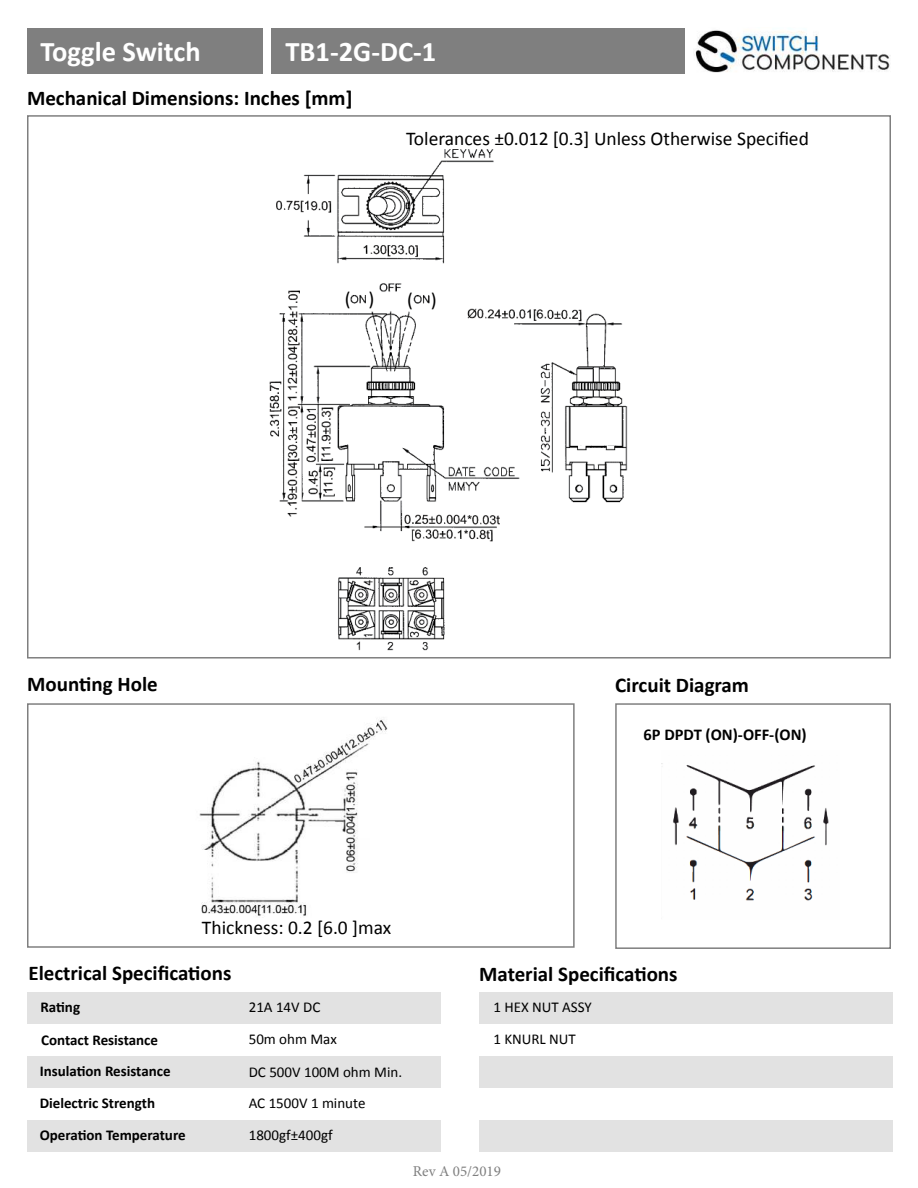
<style>
.page{position:relative;width:918px;height:1188px;background:#fff}
.page>*{position:absolute;margin:0;border:0;box-sizing:border-box;transform-origin:0 0}
.t1{font:700 28.5px "Calibri";color:#fff}
.t2{font:700 21px "Calibri";color:#000}
.t3{font:19.5px "Calibri";color:#000}
.t4{font:700 16.5px "Calibri";color:#000}
.t5{font:700 15px/32.1px "Calibri";color:#000}
.t6{font:15px/32px "Calibri";color:#000}
.t7{font:15px "Minion Pro";color:#7f7f7f}
</style>
<div class="page">
<img style="left:695px;top:30px;width:196px;height:43px">
<div style="left:27px;top:29px;width:236px;height:45px;background:#7f7f7f"></div>
<div style="left:27px;top:703px;width:548px;height:245px;border:2px solid #7f7f7f"></div>
<div style="left:615px;top:703px;width:276px;height:246px;border:2px solid #7f7f7f"></div>
<div style="left:27px;top:992px;width:414px;height:31px;background:#e2e2e2"></div>
<div style="left:479px;top:992px;width:414px;height:31px;background:#e2e2e2"></div>
<div style="left:27px;top:1056px;width:414px;height:32px;background:#e2e2e2"></div>
<div style="left:479px;top:1056px;width:414px;height:32px;background:#e2e2e2"></div>
<div style="left:27px;top:1120px;width:414px;height:32px;background:#e2e2e2"></div>
<div style="left:479px;top:1120px;width:414px;height:32px;background:#e2e2e2"></div>
<div style="left:271px;top:28px;width:414px;height:46px;background:#7f7f7f"></div>
<img style="left:199px;top:719px;width:189px;height:197px">
<img style="left:661px;top:763px;width:168px;height:138px">
<img style="left:269px;top:150px;width:359px;height:501px">
<h1 class="t1" style="left:40px;top:31px;width:162px">Toggle Switch</h1>
<h1 class="t1" style="left:286px;top:41px;width:152px">TB1-2G-DC-1</h1>
<p class="t2" style="left:27px;top:90px;width:327px">Mechanical Dimensions: Inches [mm]</p>
<p class="t3" style="left:406px;top:126px;width:404px">Tolerances ±0.012 [0.3] Unless Otherwise Speci昀椀ed</p>
<p class="t3" style="left:345px;top:291px;width:31px">( )</p>
<p class="t3" style="left:407px;top:292px;width:31px">( )</p>
<p class="t2" style="left:27px;top:669px;width:132px">Moun琀椀ng Hole</p>
<p class="t2" style="left:615px;top:671px;width:135px">Circuit Diagram</p>
<p class="t3" style="left:202px;top:921px;width:191px">Thickness: 0.2 [6.0 ]max</p>
<p class="t4" style="left:644px;top:728px;width:165px">6P DPDT (ON)-OFF-(ON)</p>
<p class="t2" style="left:28px;top:958px;width:205px">Electrical Speci昀椀ca琀椀ons</p>
<p class="t2" style="left:479px;top:959px;width:200px">Material Speci昀椀ca琀椀ons</p>
<p class="t5" style="left:40px;top:990px;width:119px;line-height:33px">Ra琀椀ng<br>Contact Resistance</p>
<p class="t5" style="left:40px;top:1055px;width:148px">Insula琀椀on Resistance<br>Dielectric Strength<br>Opera琀椀on Temperature</p>
<p class="t6" style="left:249px;top:992px;width:73px">21A 14V DC</p>
<p class="t6" style="left:249px;top:1024px;width:90px">50m ohm Max</p>
<p class="t6" style="left:249px;top:1057px;width:155px">DC 500V 100M ohm Min.</p>
<p class="t6" style="left:249px;top:1089px;width:118px">AC 1500V 1 minute<br>1800gf±400gf</p>
<p class="t6" style="left:493px;top:992px;width:100px">1 HEX NUT ASSY</p>
<p class="t6" style="left:493px;top:1024px;width:84px">1 KNURL NUT</p>
<p class="t7" style="left:413px;top:1162px;width:90px">Rev A 05/2019</p>
</div>
